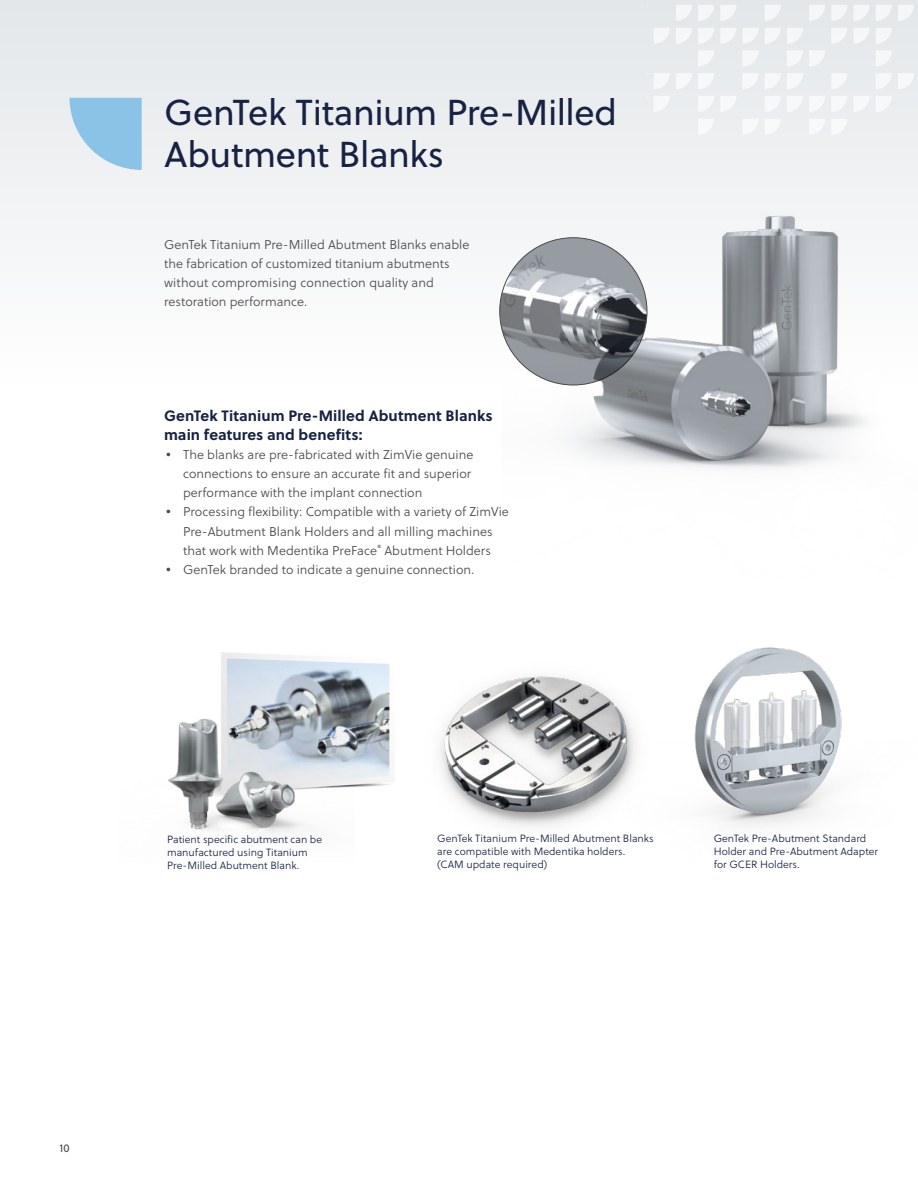
<style>
.page{position:relative;width:918px;height:1188px;background:#fff}
.page>*{position:absolute;margin:0;border:0;box-sizing:border-box;transform-origin:0 0}
.t1{font:36px/42px "Soleil";letter-spacing:-.01em;color:#182342}
.t2{font:700 15px/19.2px "Soleil";letter-spacing:.005em;color:#182342}
.t3{font:12.75px/19.2px "Soleil Lt";color:#4a4a49}
.t4{font:11.25px "Soleil";color:#4a4a49}
.t5{font:10.5px/13px "Soleil Lt";color:#182342}
.s1{font-size:15.75px}
</style>
<div class="page">
<div style="left:0;top:0;width:918px;height:784px;background:linear-gradient(to bottom,#eaedef,#fff)"></div>
<img style="left:502px;top:155px;width:416px;height:426px">
<hr style="left:917px;top:848px;width:1px;height:340px;background:#e2e6e9">
<img style="left:374px;top:554px;width:369px;height:273px">
<img style="left:588px;top:612px;width:330px;height:255px">
<svg style="left:70px;top:98px;width:72px;height:72px;background:#a0cce9"></svg>
<img style="left:166px;top:653px;width:228px;height:144px">
<img style="left:221px;top:653px;width:173px;height:140px">
<img style="left:227px;top:658px;width:162px;height:129px">
<img style="left:118px;top:700px;width:237px;height:134px">
<svg style="left:698px;top:119px;width:16px;height:16px"></svg>
<svg style="left:698px;top:96px;width:16px;height:16px"></svg>
<svg style="left:647px;top:96px;width:1px;height:16px"></svg>
<svg style="left:654px;top:96px;width:16px;height:16px"></svg>
<svg style="left:676px;top:73px;width:16px;height:16px"></svg>
<svg style="left:698px;top:73px;width:16px;height:16px"></svg>
<svg style="left:647px;top:73px;width:1px;height:16px"></svg>
<svg style="left:654px;top:73px;width:16px;height:16px"></svg>
<svg style="left:698px;top:50px;width:16px;height:17px"></svg>
<svg style="left:676px;top:28px;width:16px;height:16px"></svg>
<svg style="left:698px;top:28px;width:16px;height:16px"></svg>
<svg style="left:654px;top:28px;width:16px;height:16px"></svg>
<svg style="left:676px;top:5px;width:16px;height:16px"></svg>
<svg style="left:698px;top:5px;width:16px;height:16px"></svg>
<svg style="left:647px;top:5px;width:1px;height:16px"></svg>
<svg style="left:720px;top:96px;width:16px;height:16px"></svg>
<svg style="left:720px;top:28px;width:16px;height:16px"></svg>
<svg style="left:720px;top:5px;width:16px;height:16px"></svg>
<svg style="left:742px;top:119px;width:17px;height:16px"></svg>
<svg style="left:742px;top:73px;width:17px;height:16px"></svg>
<svg style="left:742px;top:50px;width:17px;height:17px"></svg>
<svg style="left:742px;top:28px;width:17px;height:16px"></svg>
<svg style="left:765px;top:119px;width:16px;height:16px"></svg>
<svg style="left:765px;top:96px;width:16px;height:16px"></svg>
<svg style="left:765px;top:73px;width:16px;height:16px"></svg>
<svg style="left:765px;top:28px;width:16px;height:16px"></svg>
<svg style="left:765px;top:5px;width:16px;height:16px"></svg>
<svg style="left:787px;top:96px;width:16px;height:16px"></svg>
<svg style="left:787px;top:73px;width:16px;height:16px"></svg>
<svg style="left:787px;top:50px;width:16px;height:17px"></svg>
<svg style="left:787px;top:28px;width:16px;height:16px"></svg>
<svg style="left:809px;top:119px;width:16px;height:16px"></svg>
<svg style="left:809px;top:96px;width:16px;height:16px"></svg>
<svg style="left:809px;top:50px;width:16px;height:17px"></svg>
<svg style="left:809px;top:5px;width:16px;height:16px"></svg>
<svg style="left:831px;top:119px;width:16px;height:16px"></svg>
<svg style="left:831px;top:96px;width:16px;height:16px"></svg>
<svg style="left:831px;top:73px;width:16px;height:16px"></svg>
<svg style="left:831px;top:28px;width:16px;height:16px"></svg>
<svg style="left:831px;top:5px;width:16px;height:16px"></svg>
<svg style="left:854px;top:96px;width:16px;height:16px"></svg>
<svg style="left:854px;top:28px;width:16px;height:16px"></svg>
<svg style="left:854px;top:5px;width:16px;height:16px"></svg>
<svg style="left:876px;top:96px;width:16px;height:16px"></svg>
<svg style="left:876px;top:73px;width:16px;height:16px"></svg>
<svg style="left:876px;top:50px;width:16px;height:17px"></svg>
<svg style="left:876px;top:28px;width:16px;height:16px"></svg>
<svg style="left:876px;top:5px;width:16px;height:16px"></svg>
<svg style="left:898px;top:73px;width:16px;height:16px"></svg>
<svg style="left:898px;top:5px;width:16px;height:16px"></svg>
<h1 class="t1" style="left:164px;top:92px;width:455px">GenTek Titanium Pre-Milled<br>Abutment Blanks</h1>
<p class="t3" style="left:164px;top:235px;width:307px">GenTek Titanium Pre-Milled Abutment Blanks enable the fabrication of customized titanium abutments without compromising connection quality and restoration performance.</p>
<p class="t2" style="left:164px;top:406px;width:330px">GenTek Titanium Pre-Milled Abutment Blanks main features and benefits:</p>
<p class="t3" style="left:183px;top:445px;width:292px;text-indent:-17px"><span class="s1">•</span> The blanks are pre-fabricated with ZimVie genuine connections to ensure an accurate fit and superior performance with the implant connection</p>
<p class="t3" style="left:166px;top:503px;width:344px;text-align:center"><span class="s1">•</span> Processing flexibility: Compatible with a variety of ZimVie<br>Pre-Abutment Blank Holders and all milling machines<br>that work with Medentika PreFace<sup>®</sup> Abutment Holders</p>
<p class="t3" style="left:166px;top:560px;width:310px"><span class="s1">•</span> GenTek branded to indicate a genuine connection.</p>
<p class="t5" style="left:167px;top:833px;width:157px">Patient specific abutment can be manufactured using Titanium<br>Pre-Milled Abutment Blank.</p>
<p class="t5" style="left:437px;top:832px;width:218px">GenTek Titanium Pre-Milled Abutment Blanks are compatible with Medentika holders. (CAM update required)</p>
<p class="t5" style="left:714px;top:832px;width:166px">GenTek Pre-Abutment Standard<br>Holder and Pre-Abutment Adapter for GCER Holders.</p>
<p class="t4" style="left:59px;top:1141px;width:12px">10</p>
</div>
